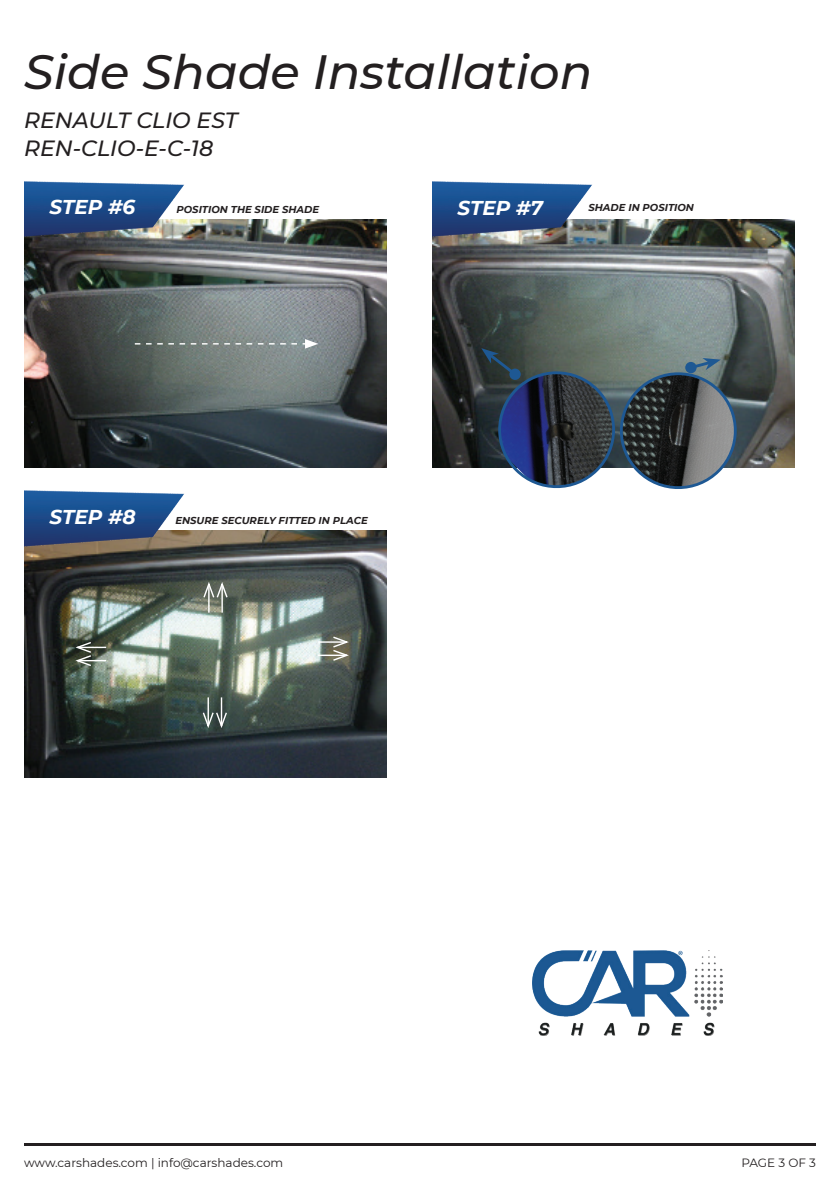
<style>
.page{position:relative;width:840px;height:1191px;background:#fff}
.page>*{position:absolute;margin:0;border:0;box-sizing:border-box;transform-origin:0 0}
.t1{font:italic 500 48px "Montserrat";color:#231f20}
.t2{font:italic 500 22px/28px "Montserrat";color:#231f20}
.t3{font:italic 700 20px "Montserrat";color:#fff}
.t4{font:12px "Montserrat";color:#231f20}
.t5{font:italic 700 10px "Montserrat";color:#231f20}
</style>
<div class="page">
<img style="left:24px;top:219px;width:362px;height:248px">
<img style="left:432px;top:219px;width:362px;height:248px">
<img style="left:24px;top:530px;width:362px;height:248px">
<img style="left:24px;top:181px;width:160px;height:60px">
<img style="left:432px;top:181px;width:160px;height:61px">
<img style="left:24px;top:490px;width:160px;height:61px">
<hr style="left:24px;top:1143px;width:791px;height:2px;background:#231f20">
<svg style="left:135px;top:339px;width:183px;height:10px;background:#858e8c"></svg>
<hr style="left:318px;top:641px;width:28px;height:2px;background:#fff">
<svg style="left:202px;top:580px;width:27px;height:32px"></svg>
<hr style="left:318px;top:654px;width:28px;height:2px;background:#fff">
<svg style="left:331px;top:635px;width:20px;height:27px"></svg>
<svg style="left:73px;top:640px;width:33px;height:27px"></svg>
<svg style="left:201px;top:697px;width:27px;height:33px"></svg>
<img style="left:532px;top:951px;width:189px;height:84px">
<svg style="left:481px;top:348px;width:263px;height:141px;background:#4e5760"></svg>
<h1 class="t1" style="left:24px;top:38px;width:569px">Side Shade Installation</h1>
<h2 class="t2" style="left:24px;top:106px;width:215px">RENAULT CLIO EST<br>REN-CLIO-E-C-18</h2>
<h3 class="t3" style="left:49px;top:192px;width:87px">STEP #6</h3>
<h3 class="t3" style="left:457px;top:193px;width:87px">STEP #7</h3>
<p class="t5" style="left:176px;top:203px;width:144px">POSITION THE SIDE SHADE</p>
<p class="t5" style="left:588px;top:200px;width:107px">SHADE IN POSITION</p>
<h3 class="t3" style="left:49px;top:502px;width:88px">STEP #8</h3>
<p class="t5" style="left:175px;top:513px;width:194px">ENSURE SECURELY FITTED IN PLACE</p>
<p class="t4" style="left:24px;top:1154px;width:260px">www.carshades.com | info@carshades.com</p>
<p class="t4" style="left:741px;top:1154px;width:76px">PAGE 3 OF 3</p>
</div>
